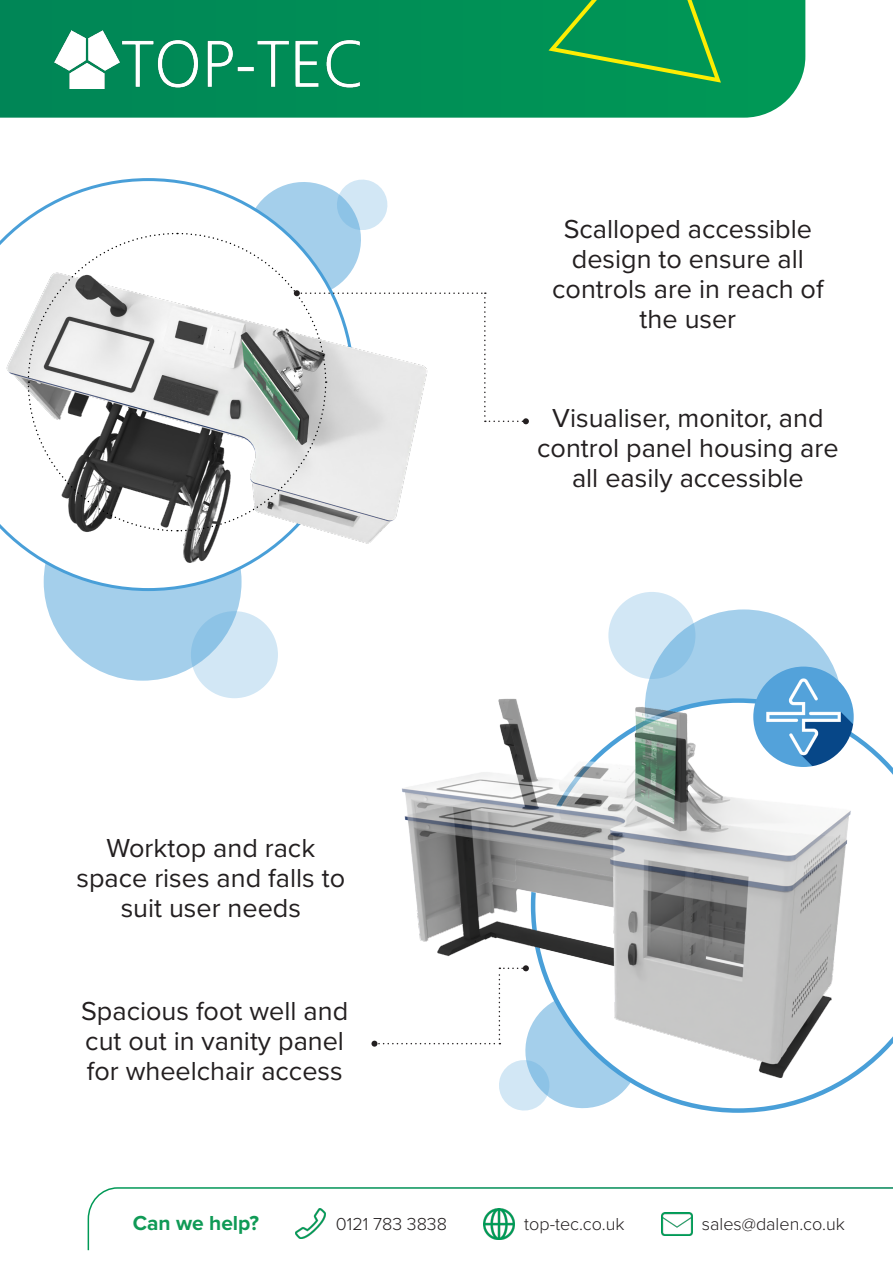
<style>
.page{position:relative;width:893px;height:1263px;background:#fff}
.page>*{position:absolute;margin:0;border:0;box-sizing:border-box;transform-origin:0 0}
.t1{font:27px/30px "Proxima Nova";color:#231f20;text-align:center}
.sub_title{font:700 21px "Proxima Nova";color:#0f9a56}
.sub_title-2{font:300 18px "Proxima Nova";color:#231f20}
</style>
<div class="page">
<div style="left:645px;top:609px;width:198px;height:198px;background:#a4cfeb;border-radius:50%"></div>
<svg style="left:608px;top:592px;width:87px;height:87px;background:#c9e2f3"></svg>
<svg style="left:648px;top:762px;width:245px;height:351px"></svg>
<svg style="left:87px;top:1187px;width:806px;height:64px"></svg>
<svg style="left:0;top:0;width:805px;height:118px;background:#049058"></svg>
<div style="left:44px;top:483px;width:198px;height:198px;background:#a4cfeb;border-radius:50%"></div>
<svg style="left:191px;top:611px;width:87px;height:87px;background:#cce3f3"></svg>
<img style="left:54px;top:30px;width:305px;height:59px">
<svg style="left:545px;top:0;width:178px;height:85px;background:#159c4e"></svg>
<img style="left:0;top:326px;width:380px;height:320px">
<svg style="left:27px;top:178px;width:502px;height:354px"></svg>
<img style="left:296px;top:1209px;width:30px;height:29px">
<img style="left:484px;top:1209px;width:30px;height:30px">
<img style="left:662px;top:1212px;width:30px;height:23px">
<img style="left:402px;top:653px;width:486px;height:438px">
<svg style="left:371px;top:965px;width:277px;height:146px"></svg>
<img style="left:753px;top:666px;width:101px;height:101px;border-radius:50px">
<p class="t1" style="left:552px;top:213px;width:273px">Scalloped accessible design to ensure all controls are in reach of the user</p>
<p class="t1" style="left:77px;top:831px;width:270px">Worktop and rack space rises and falls to suit user needs</p>
<p class="t1" style="left:81px;top:995px;width:269px;text-align:left">Spacious foot well and cut out in vanity panel for wheelchair access</p>
<p class="t1" style="left:537px;top:402px;width:303px">Visualiser, monitor, and control panel housing are all easily accessible</p>
<p class="sub_title" style="left:133px;top:1208px;width:128px">Can we help?</p>
<p class="sub_title-2" style="left:336px;top:1210px;width:113px">0121 783 3838</p>
<p class="sub_title-2" style="left:524px;top:1210px;width:102px">top-tec.co.uk</p>
<p class="sub_title-2" style="left:702px;top:1210px;width:145px">sales@dalen.co.uk</p>
</div>
